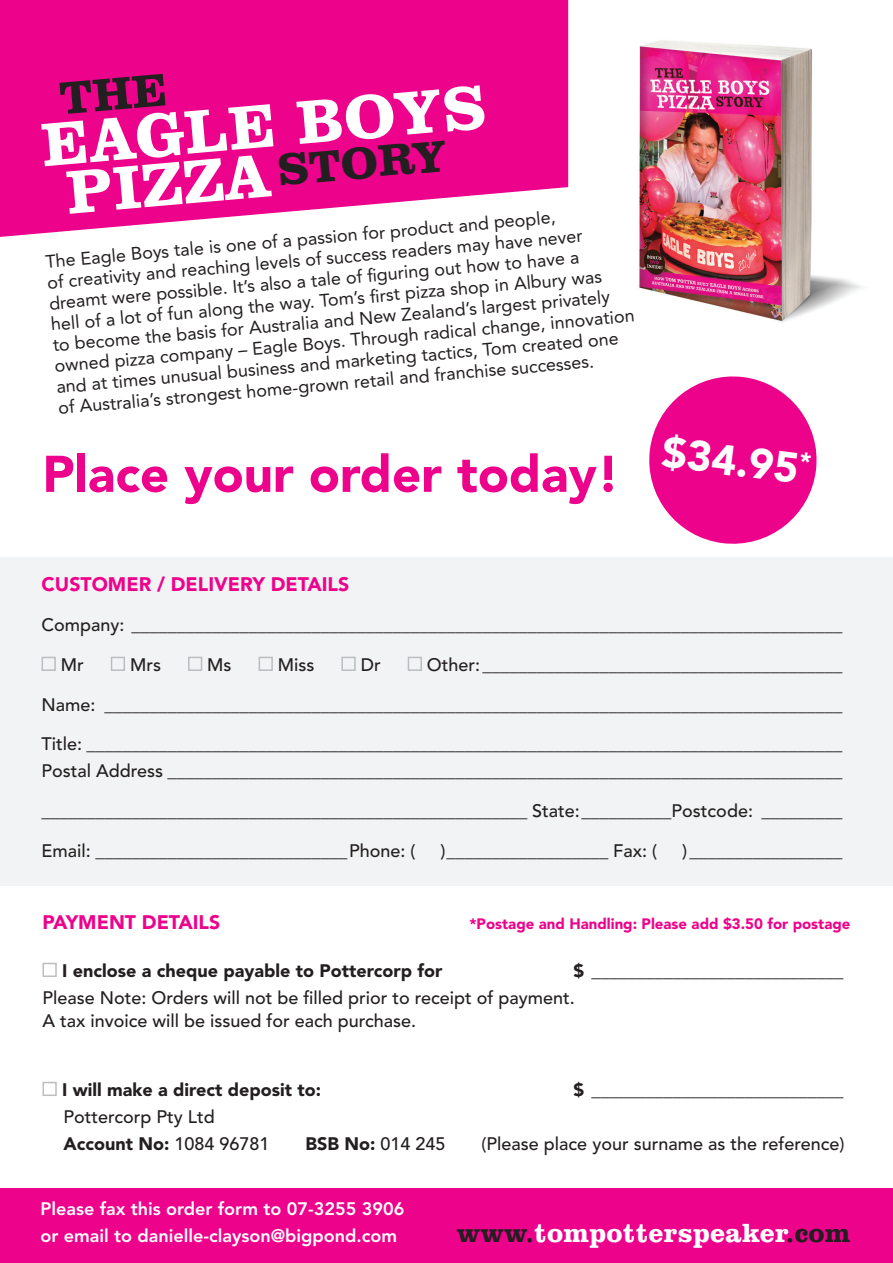
<style>
.page{position:relative;width:893px;height:1263px;background:#fff}
.page>*{position:absolute;margin:0;border:0;box-sizing:border-box;transform-origin:0 0}
.t1{font:700 63px "Clarendon BT";color:#fff}
.t2{font:900 51px "Avenir";color:#ed028c}
.t3{font:700 45.45px "Clarendon BT";color:#231f20}
.t4{font:900 42.15px "Avenir";color:#fff}
.t5{font:700 27px "Clarendon BT";letter-spacing:.01em;color:#fff}
.t6{font:900 19.5px "Avenir";color:#ed028c}
.t7{font:500 18px/27px "Avenir";color:#231f20}
.t8{font:18px/21px "Avenir";color:#231f20}
.t9{font:900 18px "Avenir";color:#231f20}
.t10{font:800 18px "Avenir";color:#fff}
.t11{font:900 15px "Avenir";color:#ed028c}
.s1{font-weight:900}
.s2{font-weight:500}
.s3{color:#231f20}
</style>
<div class="page">
<div style="left:0;top:557px;width:893px;height:328px;background:#f2f3f4"></div>
<svg style="left:0;top:0;width:568px;height:237px;background:#ee1d98"></svg>
<img style="left:639px;top:40px;width:226px;height:282px">
<div style="left:42px;top:657px;width:14px;height:14px;border:2px solid #bcbdc0"></div>
<div style="left:111px;top:657px;width:14px;height:14px;border:2px solid #bcbdc0"></div>
<div style="left:188px;top:657px;width:14px;height:14px;border:2px solid #bcbdc0"></div>
<div style="left:259px;top:657px;width:14px;height:14px;border:2px solid #bcbdc0"></div>
<div style="left:341px;top:657px;width:15px;height:14px;border:2px solid #bcbdc0"></div>
<div style="left:408px;top:657px;width:14px;height:14px;border:2px solid #bcbdc0"></div>
<div style="left:0;top:1188px;width:893px;height:75px;background:#ed028c"></div>
<svg style="left:649px;top:376px;width:168px;height:168px"></svg>
<div style="left:43px;top:963px;width:14px;height:14px;border:2px solid #bcbdc0"></div>
<div style="left:43px;top:1082px;width:14px;height:14px;border:2px solid #bcbdc0"></div>
<div style="left:59px;top:74px;width:106px;height:40px;background:#ed028c"></div>
<p class="t1" style="left:38px;top:106px;width:446px;rotate:-5deg">EAGLE BOYS</p>
<p class="t3" style="left:276px;top:142px;width:171px;rotate:-5deg">STORY</p>
<p class="t8" style="left:45px;top:251px;width:584px;rotate:-5deg">The Eagle Boys tale is one of a passion for product and people,<br>of creativity and reaching levels of success readers may have never dreamt were possible. It’s also a tale of fi guring out how to have a<br>hell of a lot of fun along the way. Tom’s fi rst pizza shop in Albury was<br>to become the basis for Australia and New Zealand’s largest privately owned pizza company – Eagle Boys. Through radical change, innovation and at times unusual business and marketing tactics, Tom created one of Australia’s strongest home-grown retail and franchise successes.</p>
<p class="t1" style="left:63px;top:153px;width:205px;rotate:-5deg">PIZZA</p>
<p class="t2" style="left:43px;top:443px;width:578px">Place your order today!</p>
<p class="t4" style="left:665px;top:427px;width:150px;rotate:7deg">$34.95<sup>*</sup></p>
<p class="t6" style="left:42px;top:573px;width:309px">CUSTOMER / DELIVERY DETAILS</p>
<p class="t7" style="left:42px;top:612px;width:802px">Company:________________________________________________________________________________</p>
<p class="t7" style="left:61px;top:652px;width:24px">Mr</p>
<p class="t7" style="left:130px;top:652px;width:32px">Mrs</p>
<p class="t7" style="left:207px;top:652px;width:26px">Ms</p>
<p class="t7" style="left:278px;top:652px;width:38px">Miss</p>
<p class="t7" style="left:361px;top:652px;width:21px">Dr</p>
<p class="t7" style="left:427px;top:652px;width:417px">Other:_________________________________________</p>
<p class="t7" style="left:42px;top:691px;width:802px">Name: ___________________________________________________________________________________</p>
<p class="t7" style="left:42px;top:731px;width:803px">Title:_____________________________________________________________________________________<br>Postal Address____________________________________________________________________________</p>
<p class="t7" style="left:42px;top:798px;width:802px">______________________________________________________ State:___________Postcode:_ _________</p>
<p class="t7" style="left:42px;top:838px;width:375px">Email:_____________________________Phone: (</p>
<p class="t7" style="left:440px;top:838px;width:218px">)___________________ Fax: (</p>
<p class="t7" style="left:682px;top:838px;width:162px">)__________________</p>
<p class="t6" style="left:43px;top:910px;width:179px">PAYMENT DETAILS</p>
<p class="t11" style="left:469px;top:914px;width:383px">*Postage and Handling: Please add $3.50 for postage</p>
<p class="t9" style="left:62px;top:960px;width:382px">I enclose a cheque payable to Pottercorp for</p>
<p class="t9" style="left:574px;top:960px;width:272px">$ ____________________________</p>
<p class="t7" style="left:43px;top:987px;width:534px;line-height:22.5px">Please Note: Orders will not be filled prior to receipt of payment.<br>A tax invoice will be issued for each purchase.</p>
<p class="t9" style="left:62px;top:1079px;width:260px">I will make a direct deposit to:</p>
<p class="t9" style="left:574px;top:1079px;width:272px">$ ____________________________</p>
<p class="t7" style="left:64px;top:1104px;width:208px">Pottercorp Pty Ltd<br><span class="s1">Account No:</span> 1084 96781</p>
<p class="t9" style="left:306px;top:1133px;width:142px">BSB No: <span class="s2">014 245</span></p>
<p class="t7" style="left:482px;top:1131px;width:364px">(Please place your surname as the reference)</p>
<p class="t10" style="left:40px;top:1198px;width:365px">Please fax this order form to 07-3255 3906</p>
<p class="t10" style="left:40px;top:1225px;width:358px">or email to danielle-clayson@bigpond.com</p>
<p class="t5" style="left:457px;top:1216px;width:395px"><span class="s3">www.</span>tompotterspeaker<span class="s3">.com</span></p>
</div>
